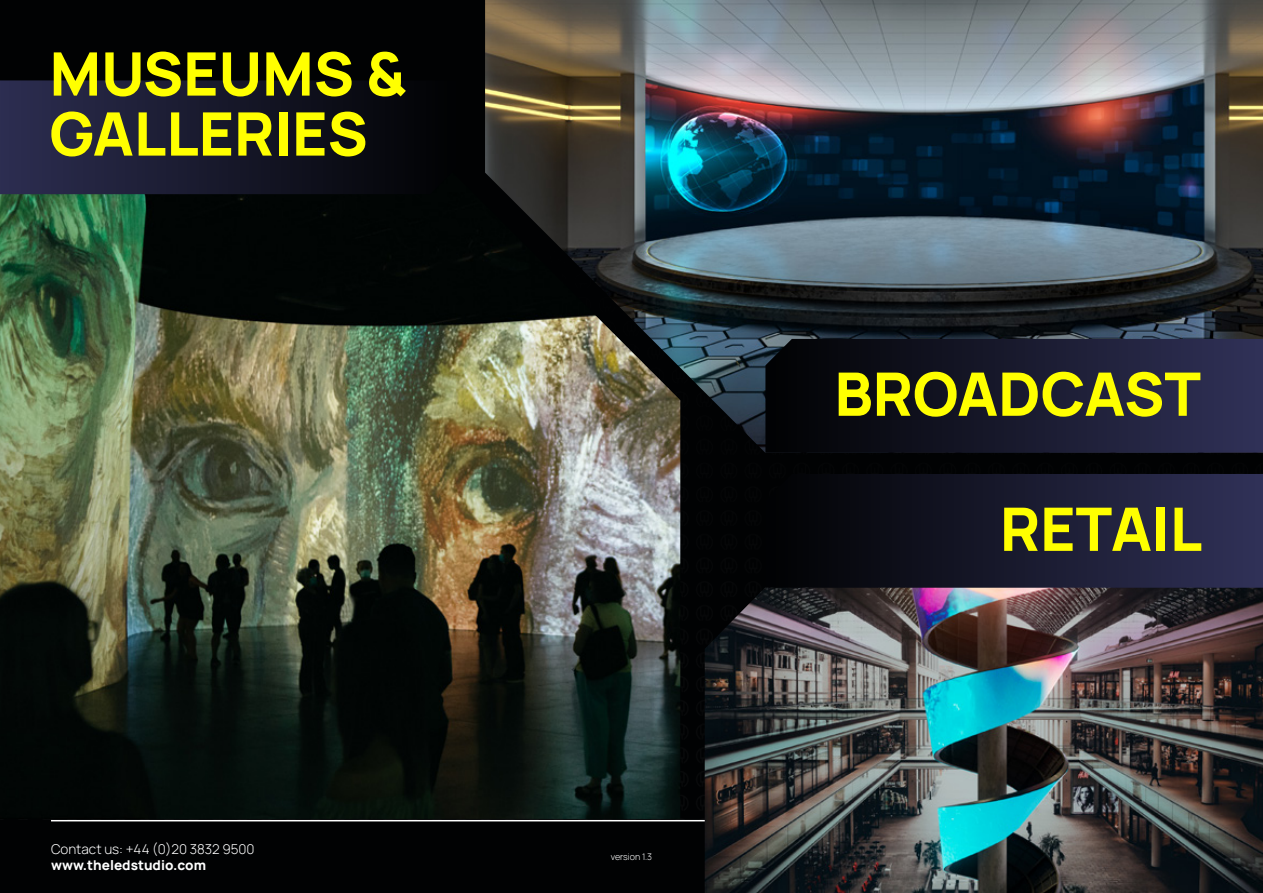
<style>
.page{position:relative;width:1263px;height:893px;background:#010203}
.page>*{position:absolute;margin:0;border:0;box-sizing:border-box;transform-origin:0 0}
.t1{font:800 60px/60px "Manrope";color:#ff0}
.t2{font:300 13.5px "Manrope";color:#fff}
.t3{font:800 13.5px "Manrope";color:#fff}
.t4{font:300 9px "Manrope";color:#fff}
</style>
<div class="page">
<hr style="left:51px;top:820px;width:1161px;height:1px;background:#fff">
<img style="left:485px;top:0;width:778px;height:453px">
<img style="left:705px;top:588px;width:558px;height:305px">
<img style="left:0;top:132px;width:680px;height:687px">
<svg style="left:0;top:80px;width:457px;height:114px"></svg>
<svg style="left:765px;top:339px;width:498px;height:114px"></svg>
<svg style="left:765px;top:474px;width:498px;height:114px"></svg>
<p class="t1" style="left:50px;top:41px;width:358px">MUSEUMS &amp;<br>GALLERIES</p>
<p class="t2" style="left:51px;top:840px;width:205px">Contact us: +44 (0)20 3832 9500</p>
<p class="t3" style="left:51px;top:855px;width:157px">www.theledstudio.com</p>
<p class="t4" style="left:611px;top:850px;width:43px">version 1.3</p>
<p class="t1" style="left:834px;top:361px;width:368px">BROADCAST</p>
<p class="t1" style="left:1000px;top:496px;width:204px">RETAIL</p>
</div>
